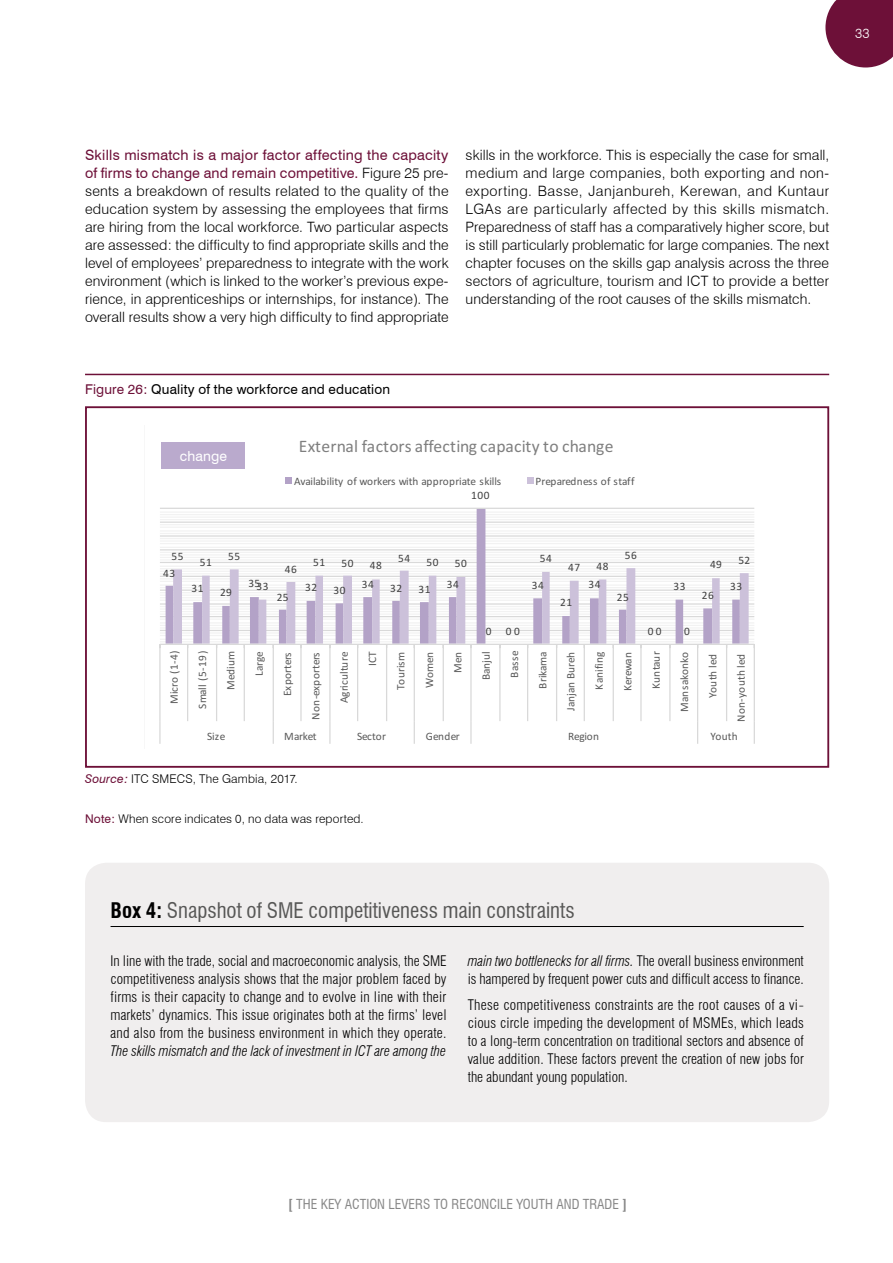
<style>
.page{position:relative;width:893px;height:1263px;background:#fff}
.page>*{position:absolute;margin:0;border:0;box-sizing:border-box;transform-origin:0 0}
.t1{font:condensed 21px "Swiss 721 BT";color:#575756}
.t2{font:17.7px "Calibri";letter-spacing:.005em;color:#7f7f7f}
.t3{font:300 14.25px/18px "Swiss 721 BT";letter-spacing:.005em;color:#000;text-align:justify}
.t4{font:300 condensed 14.25px/18px "Swiss 721 BT";color:#000;text-align:justify}
.t5{font:italic 300 condensed 14.25px "Swiss 721 BT";color:#000}
.t6{font:13.8px "Swiss 721 BT";letter-spacing:.01em;color:#fff}
.t7{font:condensed 13.5px "Swiss 721 BT";color:#878787}
.t8{font:13.5px "Swiss 721 BT";letter-spacing:.015em;color:#000}
.t9{font:300 13.5px "Swiss 721 BT";color:#fff}
.t10{font:300 12px "Swiss 721 BT";letter-spacing:.015em;color:#000}
.t11{font:11.4px "Calibri";letter-spacing:-.005em;color:#595959}
.t12{font:11.4px "Calibri";letter-spacing:.05em;color:#404040}
.t13{font:11.4px "Calibri";letter-spacing:.015em;color:#595959}
.t14{font:11.4px "Calibri";letter-spacing:.03em;color:#595959}
.t15{font:11.4px "Calibri";letter-spacing:.02em;color:#595959}
.t16{font:11.4px "Calibri";letter-spacing:-.04em;color:#595959}
.s1{font-weight:400;color:#6d1038}
.s2{color:#6d1038}
.s3{font-weight:400;font-style:italic;color:#6d1038}
.s4{font-weight:700;color:#000}
.s5{font-style:italic}
.s6{font-weight:700}
</style>
<div class="page">
<svg style="left:825px;top:0;width:68px;height:68px;background:#7f2e51"></svg>
<hr style="left:85px;top:374px;width:744px;height:1px;background:#6d1038">
<svg style="left:159px;top:442px;width:596px;height:302px"></svg>
<div style="left:85px;top:406px;width:744px;height:362px;border:2px solid #6d1038"></div>
<div style="left:85px;top:863px;width:744px;height:259px;background:#f0eeee;border-radius:21px"></div>
<hr style="left:111px;top:926px;width:693px;height:1px;background:#000">
<div style="left:162px;top:442px;width:83px;height:26px;background:#baaacd"></div>
<p class="t9" style="left:855px;top:25px;width:16px">33</p>
<p class="t3" style="left:85px;top:146px;width:365px"><span class="s1">Skills mismatch is a major factor affecting the capacity of firms to change and remain competitive.</span> Figure 25 pre&shy;sents a breakdown of results related to the quality of the education system by assessing the employees that firms are hiring from the local workforce. Two particular aspects are assessed: the difficulty to find appropriate skills and the level of employees’ preparedness to integrate with the work environment (which is linked to the worker’s previous expe&shy;rience, in apprenticeships or internships, for instance). The overall results show a very high difficulty to find appropriate</p>
<p class="t3" style="left:466px;top:146px;width:365px">skills in the workforce. This is especially the case for small, medium and large companies, both exporting and non&shy;exporting. Basse, Janjanbureh, Kerewan, and Kuntaur LGAs are particularly affected by this skills mismatch.<br>Preparedness of staff has a comparatively higher score, but is still particularly problematic for large companies. The next chapter focuses on the skills gap analysis across the three sectors of agriculture, tourism and ICT to provide a better understanding of the root causes of the skills mismatch.</p>
<p class="t8" style="left:85px;top:381px;width:306px"><span class="s2">Figure 26:</span> Quality of the workforce and education</p>
<p class="t6" style="left:180px;top:447px;width:49px">change</p>
<p class="t2" style="left:299px;top:433px;width:316px">External factors affecting capacity to change</p>
<p class="t11" style="left:294px;top:473px;width:209px">Availability of workers with appropriate skills</p>
<p class="t13" style="left:535px;top:473px;width:101px">Preparedness of staff</p>
<p class="t12" style="left:471px;top:488px;width:20px">100</p>
<p class="t12" style="left:171px;top:548px;width:14px">55</p>
<p class="t12" style="left:163px;top:565px;width:14px">43</p>
<p class="t12" style="left:200px;top:554px;width:14px">51</p>
<p class="t12" style="left:228px;top:548px;width:14px">55</p>
<p class="t12" style="left:192px;top:581px;width:14px">31</p>
<p class="t12" style="left:220px;top:584px;width:14px">29</p>
<p class="t12" style="left:248px;top:576px;width:14px">35</p>
<p class="t12" style="left:256px;top:578px;width:14px">33</p>
<p class="t12" style="left:285px;top:561px;width:14px">46</p>
<p class="t12" style="left:277px;top:589px;width:14px">25</p>
<p class="t12" style="left:313px;top:554px;width:14px">51</p>
<p class="t12" style="left:342px;top:555px;width:14px">50</p>
<p class="t12" style="left:370px;top:558px;width:14px">48</p>
<p class="t12" style="left:305px;top:580px;width:14px">32</p>
<p class="t12" style="left:333px;top:582px;width:14px">30</p>
<p class="t12" style="left:362px;top:576px;width:14px">34</p>
<p class="t12" style="left:398px;top:550px;width:14px">54</p>
<p class="t12" style="left:427px;top:555px;width:14px">50</p>
<p class="t12" style="left:455px;top:556px;width:14px">50</p>
<p class="t12" style="left:390px;top:580px;width:14px">32</p>
<p class="t12" style="left:418px;top:581px;width:14px">31</p>
<p class="t12" style="left:447px;top:576px;width:14px">34</p>
<p class="t12" style="left:486px;top:623px;width:7px">0</p>
<p class="t12" style="left:506px;top:623px;width:15px">00</p>
<p class="t12" style="left:540px;top:550px;width:14px">54</p>
<p class="t12" style="left:532px;top:577px;width:14px">34</p>
<p class="t12" style="left:568px;top:559px;width:14px">47</p>
<p class="t12" style="left:597px;top:558px;width:14px">48</p>
<p class="t12" style="left:560px;top:595px;width:14px">21</p>
<p class="t12" style="left:588px;top:577px;width:14px">34</p>
<p class="t12" style="left:625px;top:547px;width:14px">56</p>
<p class="t12" style="left:617px;top:589px;width:14px">25</p>
<p class="t12" style="left:648px;top:623px;width:15px">00</p>
<p class="t12" style="left:673px;top:578px;width:14px">33</p>
<p class="t12" style="left:684px;top:623px;width:7px">0</p>
<p class="t12" style="left:710px;top:557px;width:14px">49</p>
<p class="t12" style="left:702px;top:587px;width:14px">26</p>
<p class="t12" style="left:738px;top:552px;width:14px">52</p>
<p class="t12" style="left:730px;top:578px;width:14px">33</p>
<p class="t11" style="left:166px;top:704px;width:55px;rotate:-90deg">Micro (1-4)</p>
<p class="t11" style="left:194px;top:708px;width:59px;rotate:-90deg">Small (5-19)</p>
<p class="t11" style="left:223px;top:690px;width:41px;rotate:-90deg">Medium</p>
<p class="t11" style="left:251px;top:676px;width:26px;rotate:-90deg">Large</p>
<p class="t11" style="left:280px;top:695px;width:45px;rotate:-90deg">Exporters</p>
<p class="t11" style="left:308px;top:719px;width:69px;rotate:-90deg">Non-exporters</p>
<p class="t11" style="left:336px;top:703px;width:53px;rotate:-90deg">Agriculture</p>
<p class="t11" style="left:365px;top:665px;width:16px;rotate:-90deg">ICT</p>
<p class="t11" style="left:393px;top:690px;width:40px;rotate:-90deg">Tourism</p>
<p class="t11" style="left:421px;top:688px;width:38px;rotate:-90deg">Women</p>
<p class="t11" style="left:450px;top:673px;width:23px;rotate:-90deg">Men</p>
<p class="t11" style="left:478px;top:680px;width:31px;rotate:-90deg">Banjul</p>
<p class="t11" style="left:506px;top:678px;width:29px;rotate:-90deg">Basse</p>
<p class="t11" style="left:535px;top:688px;width:38px;rotate:-90deg">Brikama</p>
<p class="t11" style="left:563px;top:711px;width:60px;rotate:-90deg">Janjan Bureh</p>
<p class="t15" style="left:591px;top:689px;width:40px;rotate:-90deg">Kanifing</p>
<p class="t16" style="left:620px;top:691px;width:40px;rotate:-90deg">Kerewan</p>
<p class="t14" style="left:648px;top:689px;width:39px;rotate:-90deg">Kuntaur</p>
<p class="t14" style="left:676px;top:712px;width:62px;rotate:-90deg">Mansakonko</p>
<p class="t11" style="left:705px;top:698px;width:45px;rotate:-90deg">Youth led</p>
<p class="t11" style="left:733px;top:722px;width:69px;rotate:-90deg">Non-youth led</p>
<p class="t11" style="left:207px;top:728px;width:20px">Size</p>
<p class="t11" style="left:284px;top:728px;width:34px">Market</p>
<p class="t11" style="left:357px;top:728px;width:31px">Sector</p>
<p class="t11" style="left:426px;top:728px;width:36px">Gender</p>
<p class="t11" style="left:568px;top:728px;width:33px">Region</p>
<p class="t11" style="left:710px;top:728px;width:29px">Youth</p>
<p class="t10" style="left:85px;top:772px;width:214px"><span class="s3">Source:</span> ITC SMECS, The Gambia, 2017.</p>
<p class="t10" style="left:85px;top:811px;width:280px"><span class="s1">Note:</span> When score indicates 0, no data was reported.</p>
<h1 class="t1" style="left:111px;top:897px;width:466px"><span class="s4">Box 4:</span> Snapshot of SME competitiveness main constraints</h1>
<p class="t4" style="left:111px;top:951px;width:338px">In line with the trade, social and macroeconomic analysis, the SME competitiveness analysis shows that the major problem faced by firms is their capacity to change and to evolve in line with their markets’ dynamics. This issue originates both at the firms’ level and also from the business environment in which they operate.</p>
<p class="t5" style="left:111px;top:1042px;width:337px">The skills mismatch and the lack of investment in ICT are among the</p>
<p class="t4" style="left:468px;top:951px;width:338px"><span class="s5">main two bottlenecks for all firms.</span> The overall business environment is hampered by frequent power cuts and difficult access to finance.</p>
<p class="t4" style="left:468px;top:996px;width:338px">These competitiveness constraints are the root causes of a vi&shy;cious circle impeding the development of MSMEs, which leads to a long-term concentration on traditional sectors and absence of value addition. These factors prevent the creation of new jobs for the abundant young population.</p>
<p class="t7" style="left:288px;top:1196px;width:340px"><span class="s6">[</span> THE KEY ACTION LEVERS TO RECONCILE YOUTH AND TRADE <span class="s6">]</span></p>
</div>
